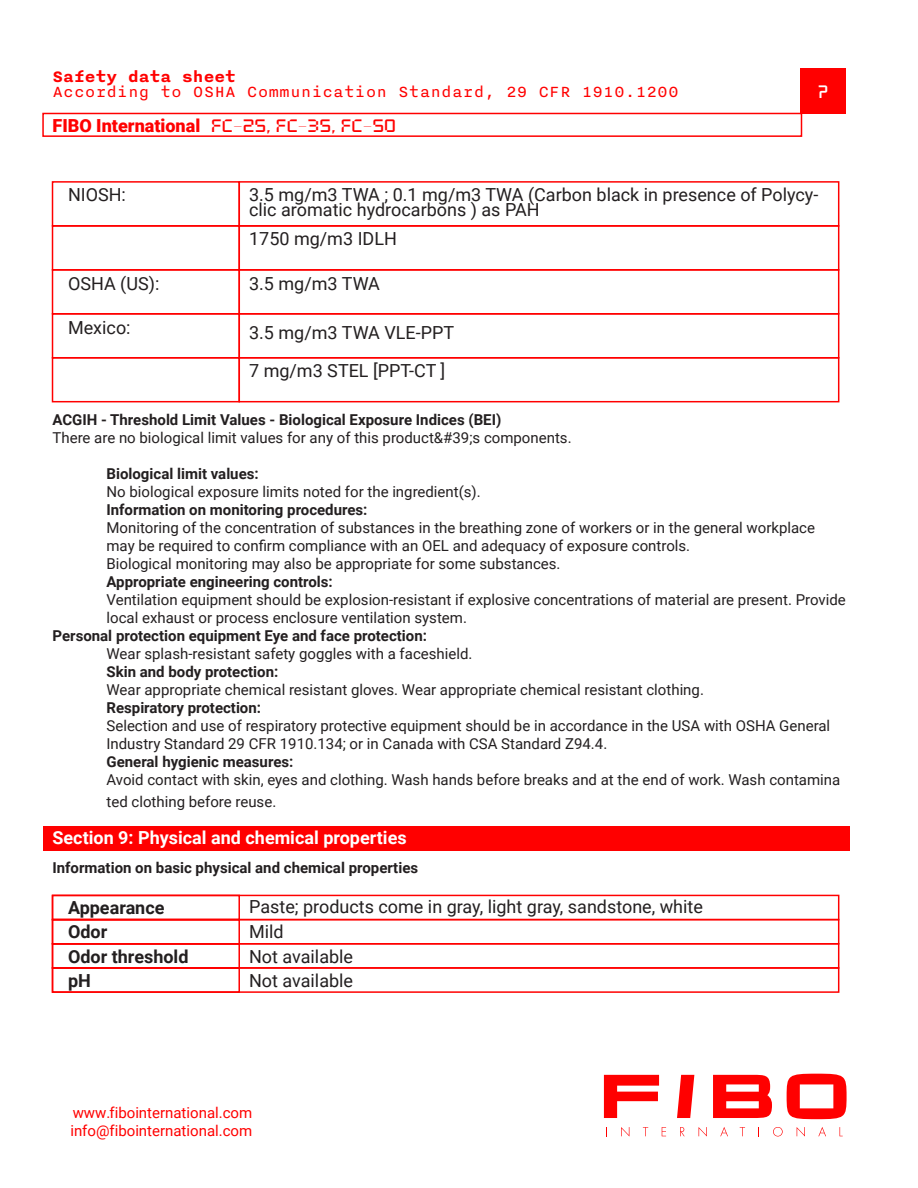
<style>
.page{position:relative;width:918px;height:1188px;background:#fff}
.page>*{position:absolute;margin:0;border:0;box-sizing:border-box;transform-origin:0 0}
.t1{font:18px/15px "Roboto";color:#231f20}
.t2{font:18px "Nitti";color:#f00}
.t3{font:700 18px "Roboto";color:#fff}
.t4{font:900 18px "Roboto";color:#f00}
.t5{font:700 18px "Roboto";color:#231f20}
.t6{font:700 18px "Nitti";color:#f00}
.t7{font:18px "NEOPIXEL";color:#fff}
.t8{font:15px/18px "Roboto";color:#231f20}
.t9{font:700 15px "Roboto";color:#231f20}
.t10{font:15px/18px "Roboto";color:#f00}
.s1{font-family:"NEOPIXEL";font-weight:400}
</style>
<div class="page">
<svg style="left:604px;top:1075px;width:55px;height:43px"></svg>
<svg style="left:677px;top:1075px;width:17px;height:43px"></svg>
<svg style="left:713px;top:1075px;width:59px;height:43px"></svg>
<svg style="left:787px;top:1074px;width:60px;height:45px"></svg>
<svg style="left:621px;top:1127px;width:8px;height:10px"></svg>
<svg style="left:643px;top:1127px;width:5px;height:9px"></svg>
<svg style="left:662px;top:1127px;width:4px;height:9px"></svg>
<svg style="left:680px;top:1127px;width:5px;height:9px"></svg>
<svg style="left:699px;top:1127px;width:8px;height:10px"></svg>
<svg style="left:720px;top:1127px;width:8px;height:9px"></svg>
<svg style="left:740px;top:1127px;width:5px;height:9px"></svg>
<svg style="left:773px;top:1127px;width:10px;height:9px"></svg>
<svg style="left:797px;top:1127px;width:8px;height:10px"></svg>
<svg style="left:818px;top:1127px;width:8px;height:9px"></svg>
<div style="left:800px;top:68px;width:46px;height:45px;background:#f00"></div>
<div style="left:42px;top:113px;width:760px;height:24px;border:2px solid #f00"></div>
<div style="left:52px;top:181px;width:188px;height:46px;border:2px solid #f00"></div>
<div style="left:239px;top:181px;width:600px;height:46px;border:2px solid #f00"></div>
<div style="left:52px;top:225px;width:188px;height:46px;border:2px solid #f00"></div>
<div style="left:239px;top:225px;width:600px;height:46px;border:2px solid #f00"></div>
<div style="left:52px;top:357px;width:188px;height:45px;border:2px solid #f00"></div>
<div style="left:239px;top:357px;width:600px;height:45px;border:2px solid #f00"></div>
<div style="left:52px;top:313px;width:188px;height:46px;border:2px solid #f00"></div>
<div style="left:239px;top:313px;width:600px;height:46px;border:2px solid #f00"></div>
<div style="left:43px;top:826px;width:806px;height:24px;background:#f00"></div>
<div style="left:52px;top:895px;width:787px;height:25px;border:2px solid #f00"></div>
<div style="left:52px;top:919px;width:787px;height:26px;border:2px solid #f00"></div>
<div style="left:52px;top:967px;width:787px;height:26px;border:2px solid #f00"></div>
<div style="left:52px;top:895px;width:188px;height:25px;border:2px solid #f00"></div>
<div style="left:52px;top:919px;width:188px;height:26px;border:2px solid #f00"></div>
<div style="left:52px;top:967px;width:188px;height:26px;border:2px solid #f00"></div>
<p class="t6" style="left:53px;top:66px;width:185px">Safety data sheet</p>
<p class="t2" style="left:53px;top:81px;width:628px">According to OSHA Communication Standard, 29 CFR 1910.1200</p>
<p class="t4" style="left:53px;top:113px;width:345px">FIBO International <span class="s1">FC-25, FC-35, FC-50</span></p>
<p class="t7" style="left:818px;top:82px;width:12px">7</p>
<p class="t1" style="left:68px;top:186px;width:59px">NIOSH:</p>
<p class="t1" style="left:68px;top:275px;width:93px">OSHA (US):</p>
<p class="t1" style="left:68px;top:319px;width:64px">Mexico:</p>
<p class="t1" style="left:249px;top:186px;width:571px">3.5 mg/m3 TWA ; 0.1 mg/m3 TWA (Carbon black in presence of Polycy&shy;clic aromatic hydrocarbons ) as PAH</p>
<p class="t1" style="left:249px;top:230px;width:149px">1750 mg/m3 IDLH</p>
<p class="t1" style="left:249px;top:275px;width:132px">3.5 mg/m3 TWA</p>
<p class="t1" style="left:249px;top:324px;width:207px">3.5 mg/m3 TWA VLE-PPT</p>
<p class="t1" style="left:249px;top:363px;width:198px">7 mg/m3 STEL [PPT-CT ]</p>
<p class="t9" style="left:53px;top:409px;width:450px">ACGIH - Threshold Limit Values - Biological Exposure Indices (BEI)</p>
<p class="t8" style="left:53px;top:428px;width:521px">There are no biological limit values for any of this product&amp;#39;s components.</p>
<p class="t9" style="left:107px;top:463px;width:154px">Biological limit values:</p>
<p class="t8" style="left:107px;top:482px;width:376px">No biological exposure limits noted for the ingredient(s).</p>
<p class="t9" style="left:107px;top:499px;width:263px">Information on monitoring procedures:</p>
<p class="t8" style="left:107px;top:518px;width:710px">Monitoring of the concentration of substances in the breathing zone of workers or in the general workplace</p>
<p class="t8" style="left:107px;top:536px;width:585px">may be required to confirm compliance with an OEL and adequacy of exposure controls.</p>
<p class="t8" style="left:107px;top:554px;width:456px">Biological monitoring may also be appropriate for some substances.</p>
<p class="t9" style="left:107px;top:571px;width:228px">Appropriate engineering controls:</p>
<p class="t8" style="left:107px;top:590px;width:741px">Ventilation equipment should be explosion-resistant if explosive concentrations of material are present. Provide</p>
<p class="t8" style="left:107px;top:608px;width:362px">local exhaust or process enclosure ventilation system.</p>
<p class="t9" style="left:53px;top:625px;width:376px">Personal protection equipment Eye and face protection:</p>
<p class="t8" style="left:107px;top:644px;width:367px">Wear splash-resistant safety goggles with a faceshield.</p>
<p class="t9" style="left:107px;top:661px;width:173px">Skin and body protection:</p>
<p class="t8" style="left:107px;top:680px;width:599px">Wear appropriate chemical resistant gloves. Wear appropriate chemical resistant clothing.</p>
<p class="t9" style="left:107px;top:697px;width:156px">Respiratory protection:</p>
<p class="t8" style="left:107px;top:716px;width:725px">Selection and use of respiratory protective equipment should be in accordance in the USA with OSHA General<br>Industry Standard 29 CFR 1910.134; or in Canada with CSA Standard Z94.4.</p>
<p class="t9" style="left:107px;top:751px;width:188px">General hygienic measures:</p>
<p class="t8" style="left:107px;top:769px;width:735px;line-height:21.6px">Avoid contact with skin, eyes and clothing. Wash hands before breaks and at the end of work. Wash contamina ted clothing before reuse.</p>
<p class="t3" style="left:53px;top:825px;width:356px">Section 9: Physical and chemical properties</p>
<p class="t9" style="left:53px;top:857px;width:367px">Information on basic physical and chemical properties</p>
<p class="t5" style="left:68px;top:895px;width:98px">Appearance</p>
<p class="t5" style="left:68px;top:944px;width:122px">Odor threshold</p>
<p class="t5" style="left:68px;top:919px;width:41px">Odor</p>
<p class="t5" style="left:68px;top:968px;width:24px">pH</p>
<p class="t1" style="left:249px;top:898px;width:455px">Paste; products come in gray, light gray, sandstone, white</p>
<p class="t1" style="left:249px;top:924px;width:36px">Mild</p>
<p class="t1" style="left:249px;top:948px;width:106px">Not available</p>
<p class="t1" style="left:249px;top:972px;width:106px">Not available</p>
<p class="t10" style="left:70px;top:1103px;width:183px">www.fibointernational.com info@fibointernational.com</p>
</div>
